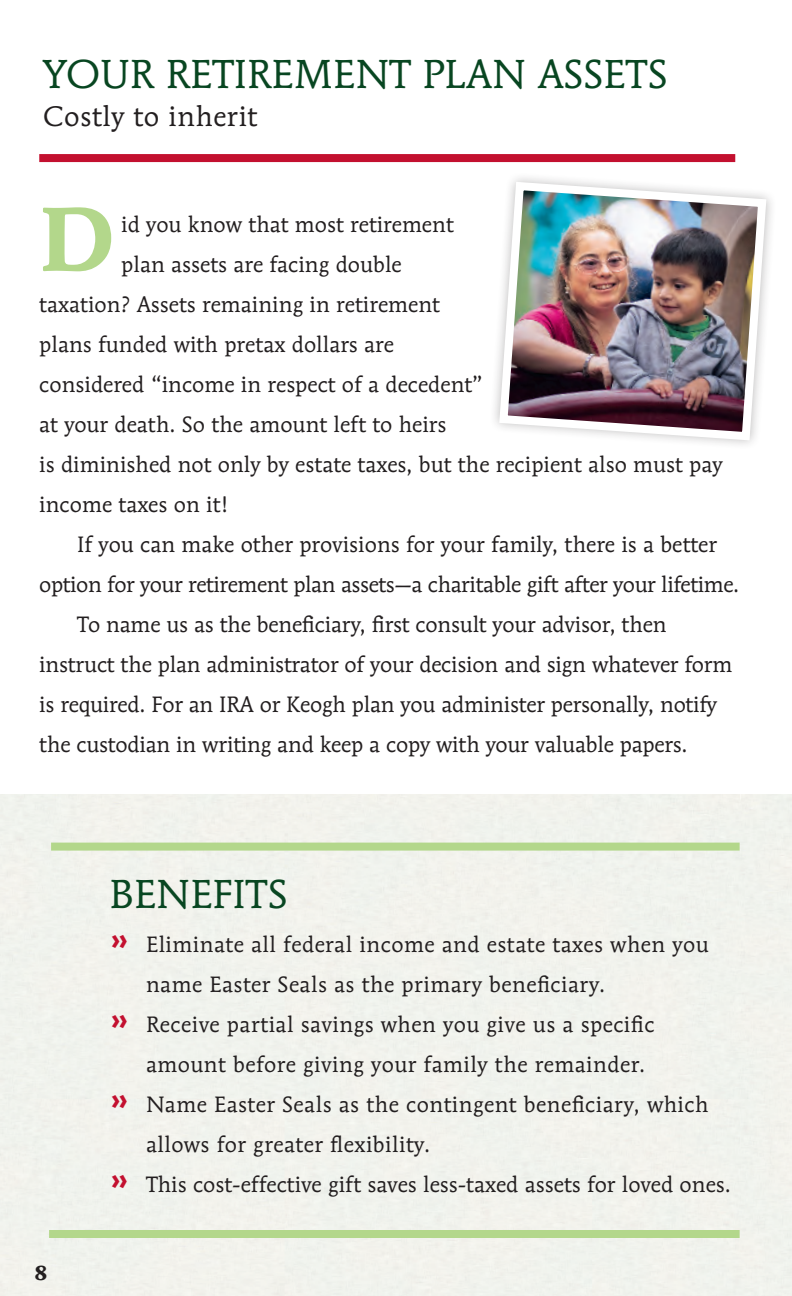
<style>
.page{position:relative;width:792px;height:1296px;background:#fff}
.page>*{position:absolute;margin:0;border:0;box-sizing:border-box;transform-origin:0 0}
.t1{font:700 90px "Mendoza Roman Std";color:#b3d78b}
.t2{font:40px "Mendoza Roman Std";color:#084621}
.t3{font:28px "Mendoza Roman Std";letter-spacing:.02em;color:#231f20}
.t4{font:22px "Mendoza Roman Std";color:#231f20}
.t5{font:22px "Mendoza Roman Std";letter-spacing:.02em;color:#231f20}
.t6{font:22px "Mendoza Roman Std";letter-spacing:-.02em;color:#231f20}
.t7{font:700 20px "Mendoza Roman Std";color:#231f20}
.s1{font-family:"The Sans";font-weight:700;font-size:34px;color:#c3102f}
</style>
<div class="page">
<div style="left:39px;top:154px;width:696px;height:8px;background:#c3102f"></div>
<div style="left:51px;top:843px;width:689px;height:8px;background:#b3d78b"></div>
<div style="left:49px;top:1230px;width:691px;height:8px;background:#b3d78b"></div>
<img style="left:495px;top:178px;width:276px;height:267px">
<h2 class="t2" style="left:43px;top:50px;width:626px">YOUR RETIREMENT PLAN ASSETS</h2>
<p class="t3" style="left:43px;top:99px;width:216px">Costly to inherit</p>
<h1 class="t1" style="left:39px;top:183px;width:78px">D</h1>
<p class="t4" style="left:121px;top:211px;width:334px">id you know that most retirement</p>
<p class="t4" style="left:121px;top:251px;width:282px">plan assets are facing double</p>
<p class="t4" style="left:39px;top:291px;width:402px">taxation? Assets remaining in retirement</p>
<p class="t4" style="left:39px;top:331px;width:356px">plans funded with pretax dollars are</p>
<p class="t4" style="left:39px;top:371px;width:446px">considered “income in respect of a decedent”</p>
<p class="t4" style="left:39px;top:411px;width:409px">at your death. So the amount left to heirs</p>
<p class="t4" style="left:39px;top:451px;width:685px">is diminished not only by estate taxes, but the recipient also must pay</p>
<p class="t4" style="left:39px;top:491px;width:191px">income taxes on it!</p>
<p class="t4" style="left:77px;top:531px;width:641px">If you can make other provisions for your family, there is a better</p>
<p class="t6" style="left:39px;top:571px;width:702px">option for your retirement plan assets—a charitable gift after your lifetime.</p>
<p class="t4" style="left:77px;top:611px;width:591px">To name us as the beneficiary, first consult your advisor, then</p>
<p class="t4" style="left:39px;top:651px;width:695px">instruct the plan administrator of your decision and sign whatever form</p>
<p class="t4" style="left:39px;top:691px;width:679px">is required. For an IRA or Keogh plan you administer personally, notify</p>
<p class="t4" style="left:39px;top:731px;width:650px">the custodian in writing and keep a copy with your valuable papers.</p>
<h2 class="t2" style="left:110px;top:869px;width:180px">BENEFITS</h2>
<p class="t7" style="left:34px;top:1261px;width:14px">8</p>
<p class="t5" style="left:110px;top:931px;width:600px"><span class="s1">»</span> Eliminate all federal income and estate taxes when you</p>
<p class="t5" style="left:146px;top:971px;width:461px">name Easter Seals as the primary beneficiary.</p>
<p class="t5" style="left:110px;top:1011px;width:546px"><span class="s1">»</span> Receive partial savings when you give us a specific</p>
<p class="t5" style="left:146px;top:1051px;width:501px">amount before giving your family the remainder.</p>
<p class="t5" style="left:110px;top:1091px;width:600px"><span class="s1">»</span> Name Easter Seals as the contingent beneficiary, which</p>
<p class="t5" style="left:146px;top:1131px;width:286px">allows for greater flexibility.</p>
<p class="t4" style="left:110px;top:1171px;width:622px"><span class="s1">»</span> This cost-effective gift saves less-taxed assets for loved ones.</p>
</div>
